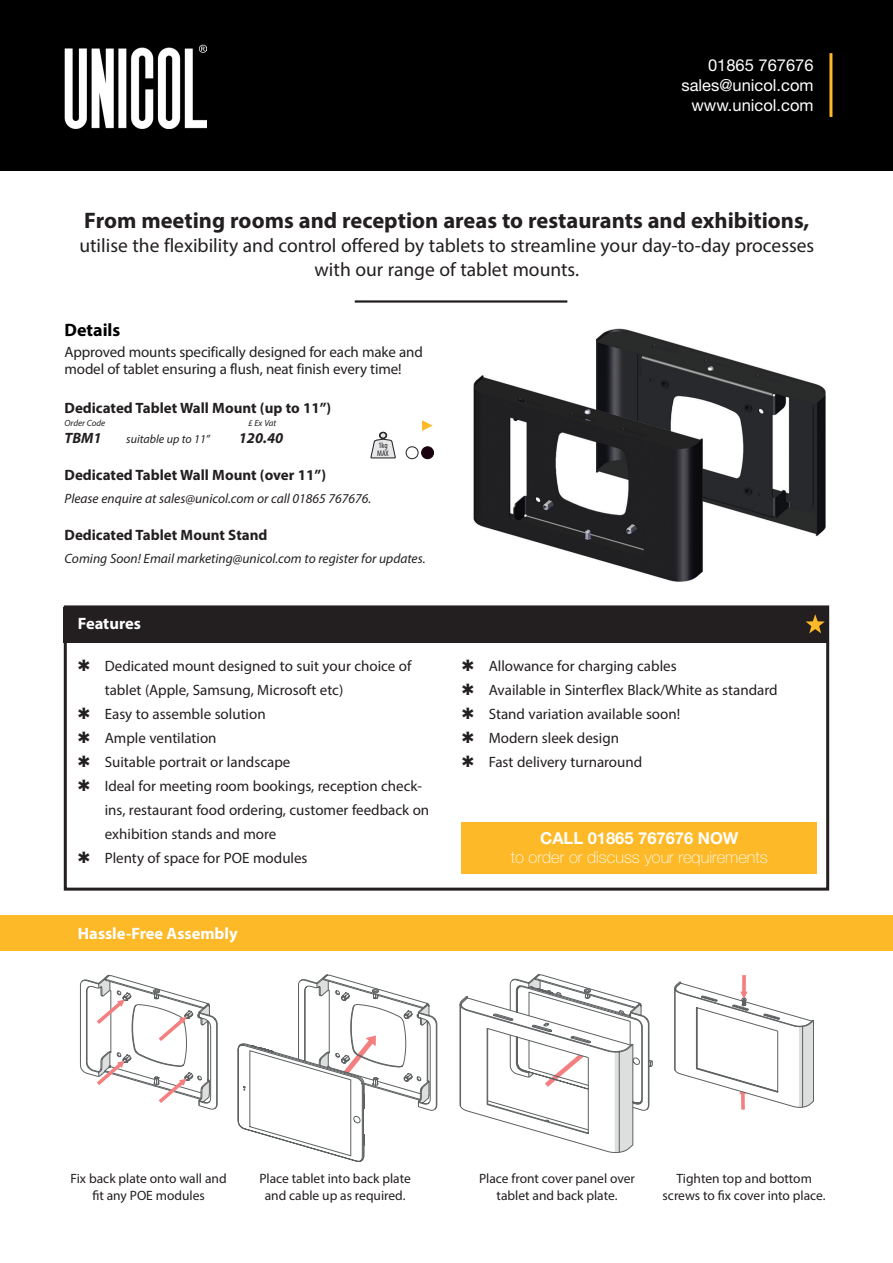
<style>
.page{position:relative;width:893px;height:1263px;background:#fff}
.page>*{position:absolute;margin:0;border:0;box-sizing:border-box;transform-origin:0 0}
.t1{font:700 22.5px "Myriad Pro";color:#231f20}
.t2{font:19.5px/24px "Myriad Pro";color:#231f20;text-align:center}
.t3{font:700 18px "Myriad Pro";color:#000}
.t4{font:16.5px/19.8px "Helvetica Neue";color:#fff;text-align:right}
.t5{font:100 16.5px "Helvetica Neue";color:#fff}
.t6{font:700 16.5px "Myriad Pro";color:#fff}
.t7{font:700 16.5px "Helvetica Neue";color:#fff}
.t8{font:15px/24px "Myriad Pro";color:#231f20}
.t9{font:700 15px "Myriad Pro";color:#231f20}
.t10{font:italic 700 15px "Myriad Pro";color:#231f20}
.t11{font:13.5px/16.2px "Myriad Pro";color:#231f20;text-align:center}
.t12{font:italic 13.5px "Myriad Pro";color:#231f20}
.t13{font:italic 12px "Myriad Pro";color:#231f20}
.t14{font:italic 9px "Myriad Pro";color:#231f20}
.t15{font:condensed 8.25px/8.2px "Myriad Pro";letter-spacing:-.005em;color:#231f20}
</style>
<div class="page">
<div style="left:0;top:0;width:893px;height:170px;background:#000"></div>
<img style="left:64px;top:44px;width:142px;height:84px">
<hr style="left:829px;top:53px;width:3px;height:64px;background:#fdb927">
<svg style="left:422px;top:420px;width:11px;height:11px"></svg>
<svg style="left:370px;top:432px;width:25px;height:27px"></svg>
<div style="left:406px;top:447px;width:12px;height:12px;border:1px solid #231f20;border-radius:50%"></div>
<div style="left:64px;top:607px;width:765px;height:35px;background:#231f20"></div>
<div style="left:0;top:915px;width:893px;height:36px;background:#fdb927"></div>
<div style="left:64px;top:605px;width:765px;height:286px;border:3px solid #231f20"></div>
<div style="left:462px;top:822px;width:355px;height:52px;background:#fdb927"></div>
<svg style="left:806px;top:614px;width:19px;height:19px"></svg>
<hr style="left:355px;top:300px;width:212px;height:3px;background:#231f20">
<div style="left:422px;top:447px;width:12px;height:12px;background:#1a010f;border-radius:50%"></div>
<div style="left:421px;top:447px;width:13px;height:12px;border:1px solid #1a010f;border-radius:50%"></div>
<svg style="left:80px;top:975px;width:137px;height:134px"></svg>
<svg style="left:238px;top:974px;width:199px;height:188px"></svg>
<svg style="left:460px;top:974px;width:192px;height:179px"></svg>
<svg style="left:674px;top:975px;width:140px;height:135px"></svg>
<img style="left:473px;top:328px;width:353px;height:254px">
<div style="left:364px;top:1109px;width:15px;height:25px;background:#fff"></div>
<p class="t4" style="left:681px;top:55px;width:134px">01865 767676 sales@unicol.com www.unicol.com</p>
<h1 class="t1" style="left:84px;top:206px;width:727px">From meeting rooms and reception areas to restaurants and exhibitions,</h1>
<h2 class="t2" style="left:79px;top:234px;width:736px">utilise the flexibility and control offered by tablets to streamline your day-to-day processes with our range of tablet mounts.</h2>
<p class="t3" style="left:65px;top:318px;width:57px">Details</p>
<p class="t8" style="left:65px;top:344px;width:360px;line-height:16.5px">Approved mounts specifically designed for each make and model of tablet ensuring a flush, neat finish every time!</p>
<p class="t9" style="left:65px;top:398px;width:268px">Dedicated Tablet Wall Mount (up to 11”)</p>
<p class="t14" style="left:65px;top:418px;width:42px">Order Code</p>
<p class="t14" style="left:248px;top:418px;width:30px">£ Ex Vat</p>
<p class="t10" style="left:65px;top:428px;width:39px">TBM1</p>
<p class="t13" style="left:126px;top:431px;width:85px">suitable up to 11”</p>
<p class="t10" style="left:239px;top:428px;width:46px">120.40</p>
<p class="t9" style="left:65px;top:465px;width:263px">Dedicated Tablet Wall Mount (over 11”)</p>
<p class="t12" style="left:65px;top:490px;width:308px">Please enquire at sales@unicol.com or call 01865 767676.</p>
<p class="t9" style="left:65px;top:525px;width:204px">Dedicated Tablet Mount Stand</p>
<p class="t12" style="left:65px;top:550px;width:362px">Coming Soon! Email marketing@unicol.com to register for updates.</p>
<p class="t15" style="left:377px;top:441px;width:13px">1kg<br>MAX</p>
<p class="t6" style="left:78px;top:613px;width:65px">Features</p>
<p class="t8" style="left:105px;top:654px;width:308px;text-indent:-27px">✔ Dedicated mount designed to suit your choice of tablet (Apple, Samsung, Microsoft etc)</p>
<p class="t8" style="left:78px;top:702px;width:189px">✔ Easy to assemble solution</p>
<p class="t8" style="left:78px;top:726px;width:140px">✔ Ample ventilation</p>
<p class="t8" style="left:78px;top:750px;width:214px">✔ Suitable portrait or landscape</p>
<p class="t8" style="left:105px;top:774px;width:326px;text-indent:-27px">✔ Ideal for meeting room bookings, reception check&shy;ins, restaurant food ordering, customer feedback on exhibition stands and more</p>
<p class="t8" style="left:78px;top:846px;width:231px">✔ Plenty of space for POE modules</p>
<p class="t6" style="left:78px;top:923px;width:161px">Hassle-Free Assembly</p>
<p class="t8" style="left:462px;top:654px;width:216px">✔ Allowance for charging cables</p>
<p class="t8" style="left:462px;top:678px;width:317px">✔ Available in Sinterflex Black/White as standard</p>
<p class="t8" style="left:462px;top:702px;width:220px">✔ Stand variation available soon!</p>
<p class="t8" style="left:462px;top:726px;width:159px">✔ Modern sleek design</p>
<p class="t8" style="left:462px;top:750px;width:182px">✔ Fast delivery turnaround</p>
<p class="t7" style="left:540px;top:827px;width:200px">CALL 01865 767676 NOW</p>
<p class="t5" style="left:511px;top:848px;width:258px">to order or discuss your requirements</p>
<p class="t11" style="left:71px;top:1170px;width:158px">Fix back plate onto wall and fit any POE modules</p>
<p class="t11" style="left:479px;top:1170px;width:157px">Place front cover panel over tablet and back plate.</p>
<p class="t11" style="left:663px;top:1170px;width:165px">Tighten top and bottom screws to fix cover into place.</p>
<p class="t11" style="left:259px;top:1170px;width:153px">Place tablet into back plate and cable up as required.</p>
</div>
